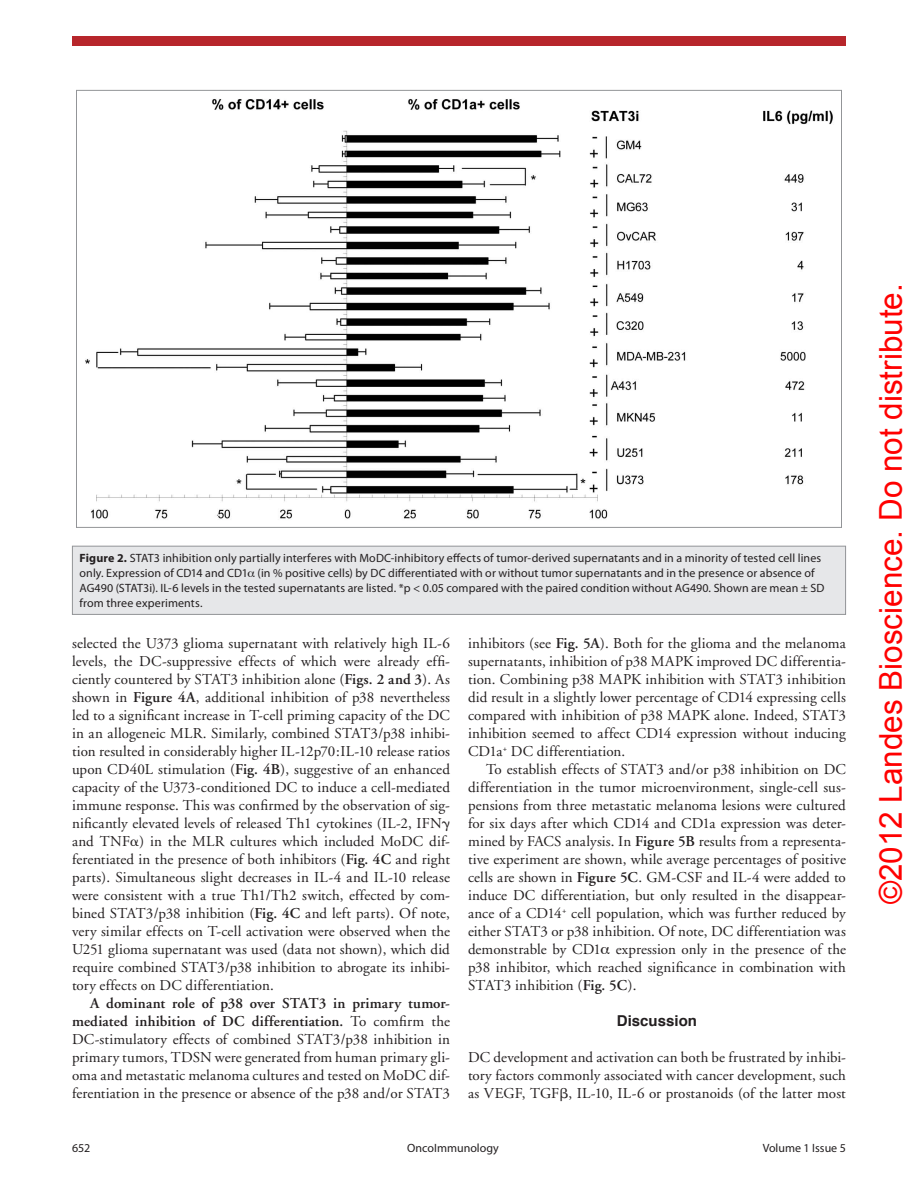
<style>
.page{position:relative;width:918px;height:1188px;background:#fff}
.page>*{position:absolute;margin:0;border:0;box-sizing:border-box;transform-origin:0 0}
.t1{font:31.5px "Arial";color:#f00}
.t2{font:15px/18px "Adobe Garamond";color:#231f20;text-align:justify}
.t3{font:700 15px "Helvetica";color:#231f20}
.t4{font:12px/15px "Myriad Pro";letter-spacing:.01em;color:#231f20}
.s1{font-weight:700}
.s2{font-weight:600}
.s3{font-family:"Universal Std Greekw Math Pi"}
</style>
<div class="page">
<div style="left:72px;top:36px;width:774px;height:10px;background:#b7262b"></div>
<div style="left:72px;top:546px;width:774px;height:68px;background:#e6e7e9"></div>
<div style="left:72px;top:546px;width:774px;height:69px;border:1px solid #939598"></div>
<img style="left:85px;top:99px;width:748px;height:420px">
<p class="t4" style="left:80px;top:551px;width:747px"><span class="s1">Figure 2.</span> STAT3 inhibition only partially interferes with MoDC-inhibitory effects of tumor-derived supernatants and in a minority of tested cell lines only. Expression of CD14 and CD1 (in % positive cells) by DC differentiated with or without tumor supernatants and in the presence or absence of AG490 (STAT3i). IL-6 levels in the tested supernatants are listed. *p &lt; 0.05 compared with the paired condition without AG490. Shown are mean ± SD from three experiments.</p>
<p class="t2" style="left:72px;top:635px;width:380px">selected the U373 glioma supernatant with relatively high IL-6 levels, the DC-suppressive effects of which were already effi&shy;ciently countered by STAT3 inhibition alone (<span class="s2">Figs. 2 and 3</span>). As shown in <span class="s2">Figure 4A</span>, additional inhibition of p38 nevertheless led to a significant increase in T-cell priming capacity of the DC in an allogeneic MLR. Similarly, combined STAT3/p38 inhibi&shy;tion resulted in considerably higher IL-12p70:IL-10 release ratios upon CD40L stimulation (<span class="s2">Fig. 4B</span>), suggestive of an enhanced capacity of the U373-conditioned DC to induce a cell-mediated immune response. This was confirmed by the observation of sig&shy;nificantly elevated levels of released Th1 cytokines (IL-2, IFN<span class="s3">γ </span>and TNF<span class="s3">α</span>) in the MLR cultures which included MoDC dif&shy;ferentiated in the presence of both inhibitors (<span class="s2">Fig. 4C</span> and right parts). Simultaneous slight decreases in IL-4 and IL-10 release were consistent with a true Th1/Th2 switch, effected by com&shy;bined STAT3/p38 inhibition (<span class="s2">Fig. 4C</span> and left parts). Of note, very similar effects on T-cell activation were observed when the U251 glioma supernatant was used (data not shown), which did require combined STAT3/p38 inhibition to abrogate its inhibi&shy;tory effects on DC differentiation.</p>
<p class="t2" style="left:72px;top:995px;width:379px;text-indent:18px"><span class="s2">A dominant role of p38 over STAT3 in primary tumor&shy;mediated inhibition of DC differentiation.</span> To comfirm the DC-stimulatory effects of combined STAT3/p38 inhibition in primary tumors, TDSN were generated from human primary gli&shy;oma and metastatic melanoma cultures and tested on MoDC dif&shy;ferentiation in the presence or absence of the p38 and/or STAT3</p>
<p class="t2" style="left:468px;top:635px;width:379px">inhibitors (see <span class="s2">Fig. 5A</span>). Both for the glioma and the melanoma supernatants, inhibition of p38 MAPK improved DC differentia&shy;tion. Combining p38 MAPK inhibition with STAT3 inhibition did result in a slightly lower percentage of CD14 expressing cells compared with inhibition of p38 MAPK alone. Indeed, STAT3 inhibition seemed to affect CD14 expression without inducing CD1a<sup>+</sup> DC differentiation.</p>
<p class="t2" style="left:468px;top:761px;width:379px;text-indent:18px">To establish effects of STAT3 and/or p38 inhibition on DC differentiation in the tumor microenvironment, single-cell sus&shy;pensions from three metastatic melanoma lesions were cultured for six days after which CD14 and CD1a expression was deter&shy;mined by FACS analysis. In <span class="s2">Figure 5B</span> results from a representa&shy;tive experiment are shown, while average percentages of positive cells are shown in <span class="s2">Figure 5C</span>. GM-CSF and IL-4 were added to induce DC differentiation, but only resulted in the disappear&shy;ance of a CD14<sup>+</sup> cell population, which was further reduced by either STAT3 or p38 inhibition. Of note, DC differentiation was demonstrable by CD1 expression only in the presence of the p38 inhibitor, which reached significance in combination with STAT3 inhibition (<span class="s2">Fig. 5C</span>).</p>
<p class="t3" style="left:617px;top:1009px;width:82px">Discussion</p>
<p class="t2" style="left:468px;top:1049px;width:379px">DC development and activation can both be frustrated by inhibi&shy;tory factors commonly associated with cancer development, such as VEGF, TGF<span class="s3">β</span>, IL-10, IL-6 or prostanoids (of the latter most</p>
<p class="t4" style="left:72px;top:1140px;width:20px">652</p>
<p class="t4" style="left:407px;top:1140px;width:93px">OncoImmunology</p>
<p class="t4" style="left:763px;top:1140px;width:85px">Volume 1 Issue 5</p>
<h1 class="t1" style="left:870px;top:904px;width:622px;rotate:-90deg">©2012 Landes Bioscience. Do not distribute.</h1>
</div>
